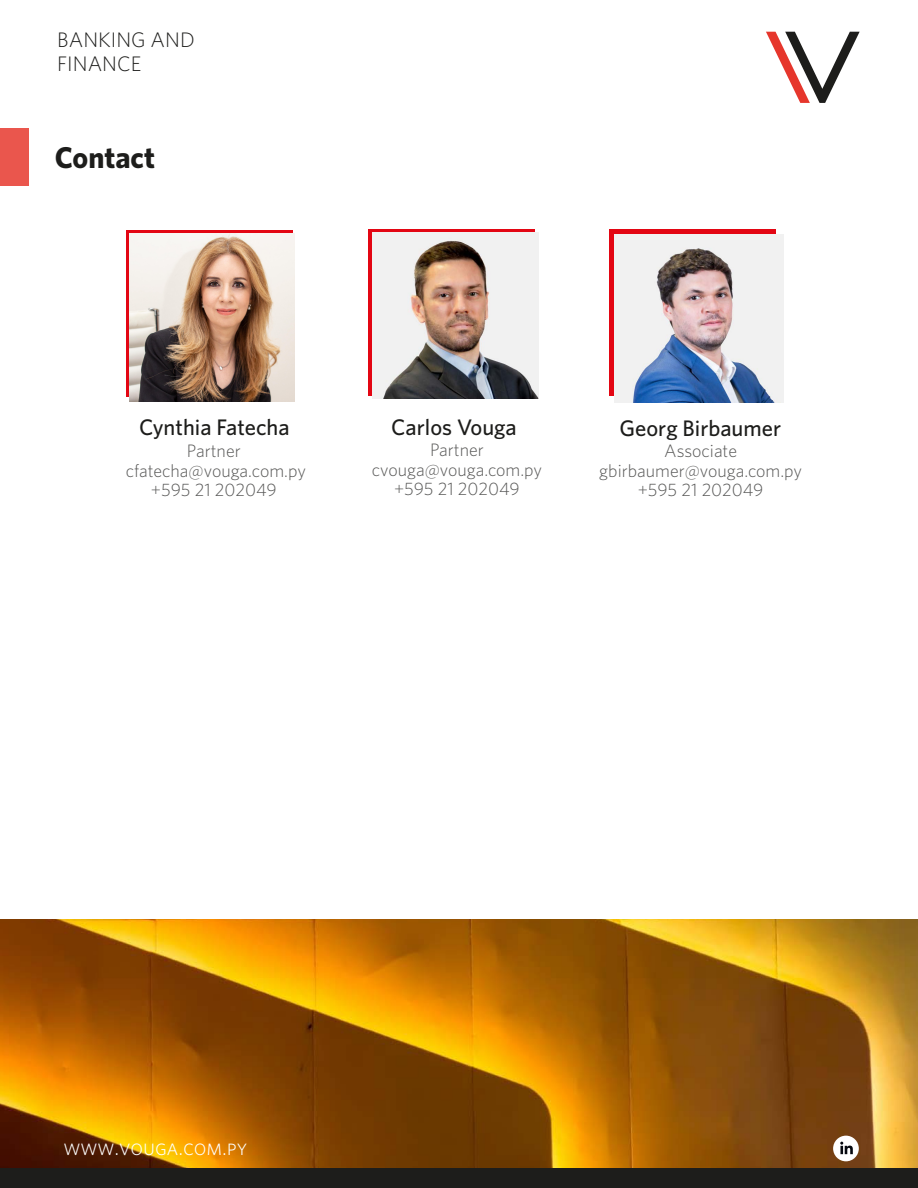
<style>
.page{position:relative;width:918px;height:1188px;background:#fff}
.page>*{position:absolute;margin:0;border:0;box-sizing:border-box;transform-origin:0 0}
.t1{font:700 30px "Whitney";color:#1d1d1b}
.t2{font:500 22.5px "Whitney";color:#1d1d1b}
.t3{font:22.5px "Whitney Light SC";color:#fff}
.t4{font:21px/24px "Whitney Light SC";color:#1d1d1b}
.t5{font:300 18px/19.5px "Whitney";color:#575756;text-align:center}
</style>
<div class="page">
<img style="left:0;top:920px;width:918px;height:248px">
<div style="left:0;top:1169px;width:918px;height:19px;background:#1d1d1b"></div>
<div style="left:0;top:129px;width:29px;height:57px;background:#ea564d"></div>
<div style="left:833px;top:1136px;width:26px;height:25px;background:#fff;border-radius:50%"></div>
<svg style="left:840px;top:1142px;width:13px;height:12px"></svg>
<svg style="left:766px;top:32px;width:94px;height:71px"></svg>
<div style="left:126px;top:230px;width:166px;height:167px;background:linear-gradient(to right,#e30613,#e30613)"></div>
<div style="left:368px;top:229px;width:167px;height:167px;background:linear-gradient(to right,#e30613,#e30613)"></div>
<div style="left:609px;top:229px;width:167px;height:167px;background:#e30613"></div>
<img style="left:372px;top:233px;width:166px;height:165px">
<img style="left:615px;top:234px;width:168px;height:169px">
<img style="left:130px;top:233px;width:165px;height:169px">
<p class="t4" style="left:57px;top:27px;width:139px">BANKING AND<br>FINANCE</p>
<h1 class="t1" style="left:55px;top:140px;width:102px">Contact</h1>
<p class="t2" style="left:139px;top:414px;width:152px">Cynthia Fatecha</p>
<p class="t5" style="left:126px;top:441px;width:182px">Partner cfatecha@vouga.com.py +595 21 202049</p>
<p class="t2" style="left:391px;top:414px;width:127px">Carlos Vouga</p>
<p class="t5" style="left:372px;top:440px;width:172px">Partner cvouga@vouga.com.py +595 21 202049</p>
<p class="t2" style="left:620px;top:414px;width:163px">Georg Birbaumer</p>
<p class="t5" style="left:599px;top:441px;width:204px">Associate gbirbaumer@vouga.com.py +595 21 202049</p>
<p class="t3" style="left:63px;top:1134px;width:185px">www.vouga.com.py</p>
</div>
